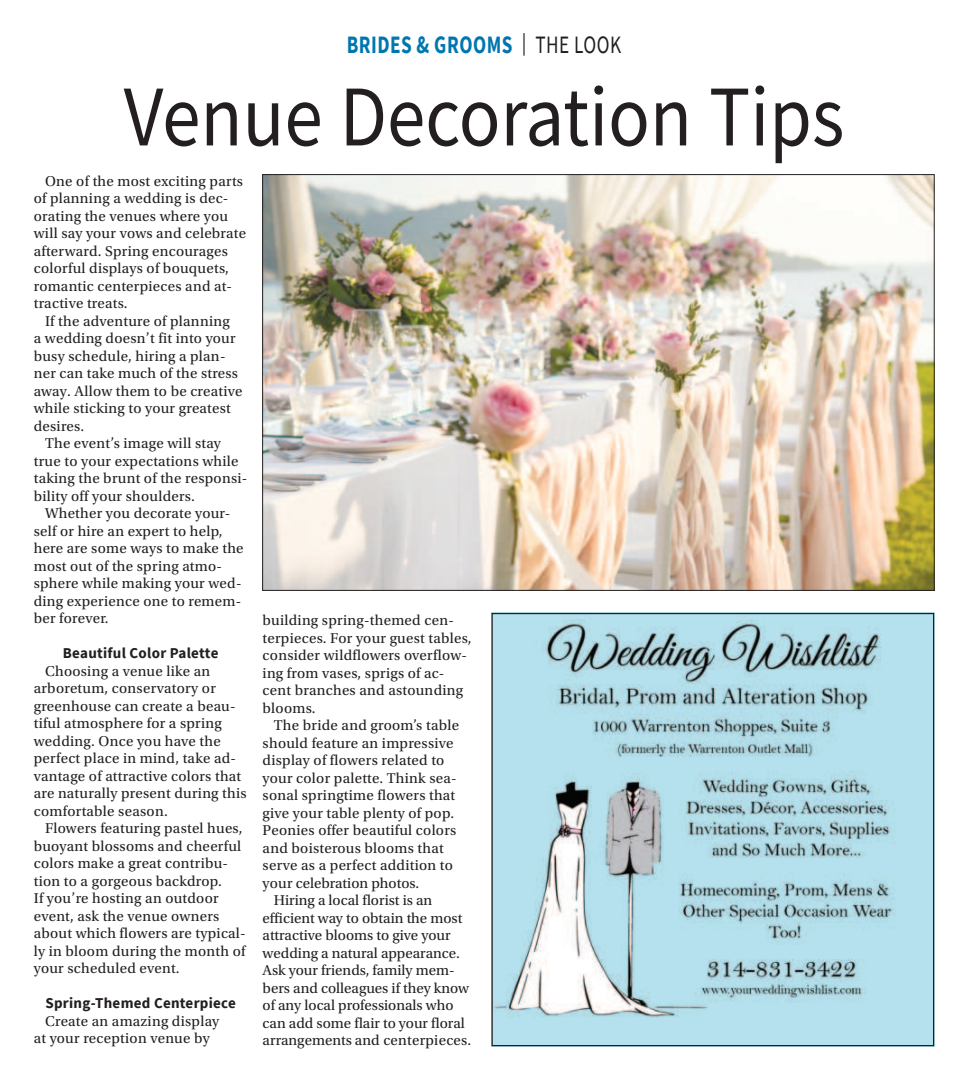
<style>
.page{position:relative;width:968px;height:1080px;background:#fff}
.page>*{position:absolute;margin:0;border:0;box-sizing:border-box;transform-origin:0 0}
.t1{font:86.62px "Source Sans Pro";color:#231f20;scale:.89 1}
.t2{font:700 25px "Source Sans Pro";letter-spacing:.025em;color:#0076b0;scale:.77 1}
.t3{font:15px/17.5px "Utopia Std";letter-spacing:.02em;color:#231f20}
.t4{font:15px "Utopia Std";color:#231f20}
.t5{font:700 15px "Source Sans Pro";letter-spacing:.02em;color:#231f20}
.s1{font-weight:400;font-size:22.5px;color:#231f20}
.s2{font-weight:400;color:#231f20}
</style>
<div class="page">
<img style="left:264px;top:176px;width:668px;height:413px">
<img style="left:493px;top:615px;width:439px;height:429px">
<h2 class="t2" style="left:347px;top:34px;width:358px">BRIDES &amp; GROOMS <span class="s1">|</span> <span class="s2">THE LOOK</span></h2>
<h1 class="t1" style="left:124px;top:80px;width:811px">Venue Decoration Tips</h1>
<p class="t3" style="left:34px;top:173px;width:214px;text-indent:11px">One of the most exciting parts of planning a wedding is dec&shy;orating the venues where you will say your vows and celebrate afterward. Spring encourages colorful displays of bouquets, romantic centerpieces and at&shy;tractive treats.</p>
<p class="t3" style="left:34px;top:313px;width:210px;text-indent:11px">If the adventure of planning<br>a wedding doesn’t fit into your busy schedule, hiring a plan&shy;ner can take much of the stress away. Allow them to be creative while sticking to your greatest desires.</p>
<p class="t3" style="left:34px;top:436px;width:215px;text-indent:11px">The event’s image will stay true to your expectations while taking the brunt of the responsi&shy;bility off your shoulders.</p>
<p class="t3" style="left:34px;top:506px;width:211px;text-indent:11px">Whether you decorate your&shy;self or hire an expert to help, here are some ways to make the most out of the spring atmo&shy;sphere while making your wed&shy;ding experience one to remem&shy;ber forever.</p>
<p class="t5" style="left:63px;top:647px;width:157px">Beautiful Color Palette</p>
<p class="t3" style="left:34px;top:663px;width:214px;text-indent:11px">Choosing a venue like an arboretum, conservatory or greenhouse can create a beau&shy;tiful atmosphere for a spring wedding. Once you have the perfect place in mind, take ad&shy;vantage of attractive colors that are naturally present during this comfortable season.</p>
<p class="t3" style="left:34px;top:821px;width:213px;text-indent:11px">Flowers featuring pastel hues, buoyant blossoms and cheerful colors make a great contribu&shy;tion to a gorgeous backdrop.<br>If you’re hosting an outdoor event, ask the venue owners about which flowers are typical&shy;ly in bloom during the month of your scheduled event.</p>
<p class="t5" style="left:45px;top:997px;width:192px">Spring-Themed Centerpiece</p>
<p class="t3" style="left:34px;top:1013px;width:187px;text-indent:11px">Create an amazing display at your reception venue by</p>
<p class="t3" style="left:262px;top:613px;width:210px">building spring-themed cen&shy;terpieces. For your guest tables, consider wildflowers overflow&shy;ing from vases, sprigs of ac&shy;cent branches and astounding blooms.</p>
<p class="t3" style="left:274px;top:718px;width:187px">The bride and groom’s table</p>
<p class="t3" style="left:262px;top:735px;width:192px">should feature an impressive</p>
<p class="t3" style="left:262px;top:753px;width:183px">display of flowers related to</p>
<p class="t3" style="left:262px;top:770px;width:196px">your color palette. Think sea-</p>
<p class="t3" style="left:262px;top:788px;width:194px">sonal springtime flowers that</p>
<p class="t3" style="left:262px;top:805px;width:193px">give your table plenty of pop.</p>
<p class="t3" style="left:262px;top:823px;width:195px">Peonies offer beautiful colors</p>
<p class="t3" style="left:262px;top:840px;width:182px">and boisterous blooms that</p>
<p class="t3" style="left:262px;top:858px;width:192px">serve as a perfect addition to</p>
<p class="t4" style="left:262px;top:877px;width:158px">your celebration photos.</p>
<p class="t4" style="left:274px;top:894px;width:160px">Hiring a local florist is an</p>
<p class="t4" style="left:262px;top:912px;width:201px">efficient way to obtain the most</p>
<p class="t4" style="left:262px;top:929px;width:189px">attractive blooms to give your</p>
<p class="t4" style="left:262px;top:947px;width:199px">wedding a natural appearance.</p>
<p class="t4" style="left:262px;top:964px;width:193px">Ask your friends, family mem-</p>
<p class="t4" style="left:262px;top:982px;width:208px">bers and colleagues if they know</p>
<p class="t4" style="left:262px;top:999px;width:192px">of any local professionals who</p>
<p class="t4" style="left:262px;top:1017px;width:204px">can add some flair to your floral</p>
<p class="t3" style="left:262px;top:1033px;width:210px">arrangements and centerpieces.</p>
</div>
